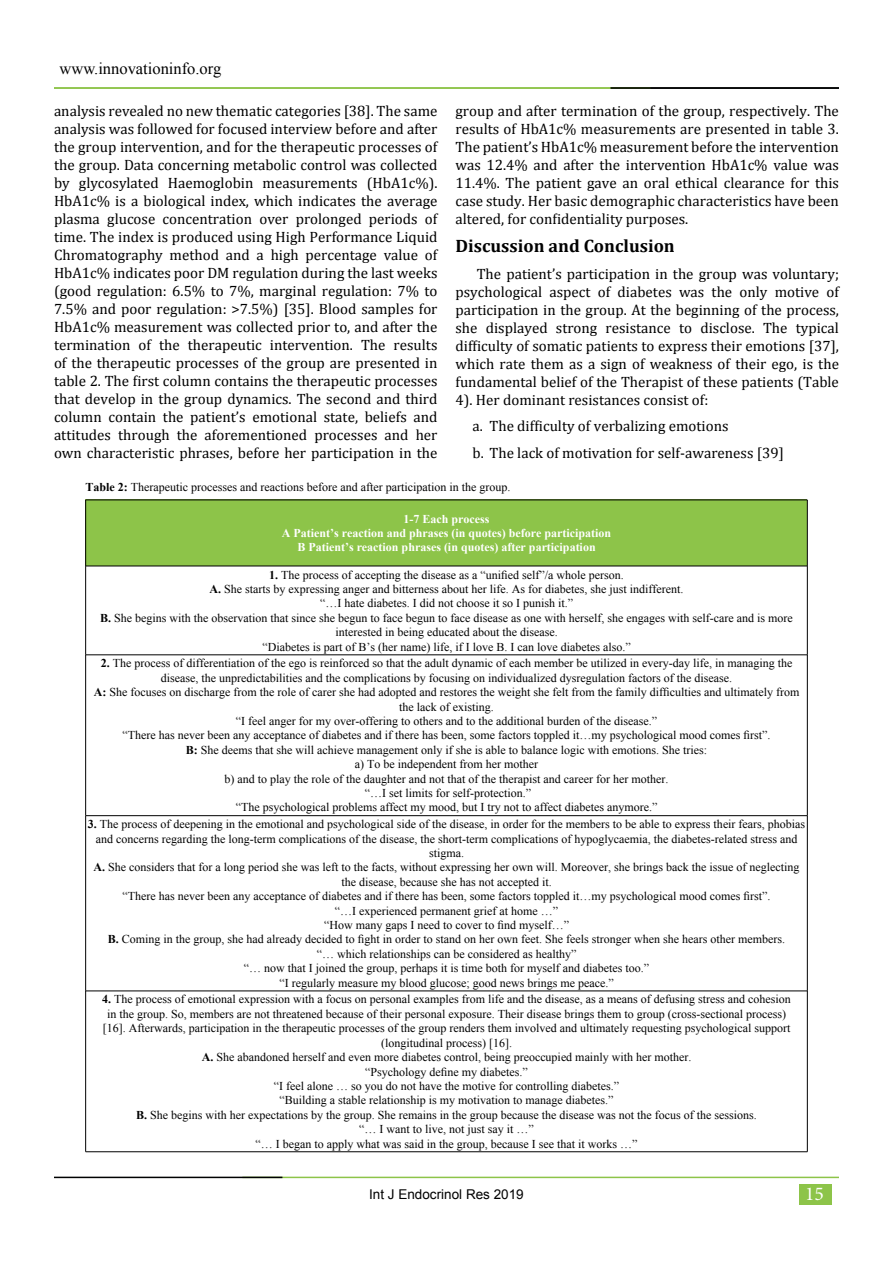
<style>
.page{position:relative;width:893px;height:1263px;background:#fff}
.page>*{position:absolute;margin:0;border:0;box-sizing:border-box;transform-origin:0 0}
.t1{font:19.5px "Minion Pro";color:#fff}
.t2{font:700 18px "Cambria";color:#000}
.t3{font:16.5px "Times New Roman";color:#000}
.t4{font:15px/18px "Cambria";color:#000;text-align:justify}
.t5{font:13.5px "Arial";color:#000}
.t6{font:12px/14.4px "Times New Roman";color:#000;text-align:center}
.t7{font:700 12px/14.4px "Times New Roman";color:#fff;text-align:center}
.s1{font-weight:700}
</style>
<div class="page">
<div style="left:799px;top:1184px;width:33px;height:20px;background:#8dc449"></div>
<hr style="left:242px;top:1177px;width:597px;height:1px;background:#8dc449">
<hr style="left:54px;top:1177px;width:228px;height:1px;background:#000101">
<hr style="left:54px;top:87px;width:597px;height:2px;background:#8dc449">
<hr style="left:610px;top:87px;width:229px;height:2px;background:#000101">
<div style="left:86px;top:500px;width:721px;height:66px;background:#8dc449"></div>
<hr style="left:86px;top:500px;width:721px;height:1px;background:#000">
<hr style="left:85px;top:500px;width:1px;height:66px;background:#000">
<hr style="left:807px;top:500px;width:1px;height:66px;background:#000">
<hr style="left:86px;top:566px;width:721px;height:1px;background:#000">
<hr style="left:85px;top:566px;width:1px;height:89px;background:#000">
<hr style="left:807px;top:566px;width:1px;height:89px;background:#000">
<hr style="left:86px;top:654px;width:721px;height:1px;background:#000">
<hr style="left:85px;top:655px;width:1px;height:160px;background:#000">
<hr style="left:807px;top:655px;width:1px;height:160px;background:#000">
<hr style="left:86px;top:815px;width:721px;height:1px;background:#000">
<hr style="left:85px;top:816px;width:1px;height:175px;background:#000">
<hr style="left:807px;top:816px;width:1px;height:175px;background:#000">
<hr style="left:86px;top:991px;width:721px;height:1px;background:#000">
<hr style="left:85px;top:991px;width:1px;height:161px;background:#000">
<hr style="left:807px;top:991px;width:1px;height:161px;background:#000">
<hr style="left:86px;top:1151px;width:721px;height:1px;background:#000">
<h3 class="t3" style="left:60px;top:57px;width:163px">www.innovationinfo.org</h3>
<p class="t4" style="left:54px;top:102px;width:385px">analysis revealed no new thematic categories [38]. The same analysis was followed for focused interview before and after the group intervention, and for the therapeutic processes of the group. Data concerning metabolic control was collected by glycosylated Haemoglobin measurements (HbA1c%).<br>HbA1c% is a biological index, which indicates the average plasma glucose concentration over prolonged periods of time. The index is produced using High Performance Liquid Chromatography method and a high percentage value of HbA1c% indicates poor DM regulation during the last weeks (good regulation: 6.5% to 7%, marginal regulation: 7% to 7.5% and poor regulation: &gt;7.5%) [35]. Blood samples for HbA1c% measurement was collected prior to, and after the termination of the therapeutic intervention. The results of the therapeutic processes of the group are presented in table 2. The first column contains the therapeutic processes that develop in the group dynamics. The second and third column contain the patient’s emotional state, beliefs and attitudes through the aforementioned processes and her own characteristic phrases, before her participation in the</p>
<p class="t4" style="left:455px;top:102px;width:385px">group and after termination of the group, respectively. The results of HbA1c% measurements are presented in table 3.<br>The patient’s HbA1c% measurement before the intervention was 12.4% and after the intervention HbA1c% value was 11.4%. The patient gave an oral ethical clearance for this case study. Her basic demographic characteristics have been altered, for confidentiality purposes.</p>
<h2 class="t2" style="left:455px;top:233px;width:221px">Discussion and Conclusion</h2>
<p class="t4" style="left:455px;top:264px;width:385px;text-indent:21px">The patient’s participation in the group was voluntary; psychological aspect of diabetes was the only motive of participation in the group. At the beginning of the process, she displayed strong resistance to disclose. The typical difficulty of somatic patients to express their emotions [37], which rate them as a sign of weakness of their ego, is the fundamental belief of the Therapist of these patients (Table 4). Her dominant resistances consist of:</p>
<p class="t4" style="left:472px;top:413px;width:313px;line-height:26.5px">a. The difficulty of verbalizing emotions<br>b. The lack of motivation for self-awareness [39]</p>
<p class="t6" style="left:86px;top:480px;width:426px"><span class="s1">Table 2:</span> Therapeutic processes and reactions before and after participation in the group.</p>
<p class="t7" style="left:282px;top:511px;width:331px">1-7 Each process<br>A Patient’s reaction and phrases (in quotes) before participation<br>B Patient’s reaction phrases (in quotes) after participation</p>
<p class="t6" style="left:100px;top:567px;width:694px"><span class="s1">1.</span> The process of accepting the disease as a “unified self”/a whole person.<br><span class="s1">A.</span> She starts by expressing anger and bitterness about her life. As for diabetes, she just indifferent.<br>“…I hate diabetes. I did not choose it so I punish it.”<br><span class="s1">B.</span> She begins with the observation that since she begun to face begun to face disease as one with herself, she engages with self-care and is more interested in being educated about the disease.<br>“Diabetes is part of B’s (her name) life, if I love B. I can love diabetes also.”</p>
<p class="t6" style="left:94px;top:656px;width:707px"><span class="s1">2.</span> The process of differentiation of the ego is reinforced so that the adult dynamic of each member be utilized in every-day life, in managing the disease, the unpredictabilities and the complications by focusing on individualized dysregulation factors of the disease.<br><span class="s1">A:</span> She focuses on discharge from the role of carer she had adopted and restores the weight she felt from the family difficulties and ultimately from the lack of existing.<br>“I feel anger for my over-offering to others and to the additional burden of the disease.”<br>“There has never been any acceptance of diabetes and if there has been, some factors toppled it…my psychological mood comes first”.<br><span class="s1">B:</span> She deems that she will achieve management only if she is able to balance logic with emotions. She tries:<br>a) To be independent from her mother<br>b) and to play the role of the daughter and not that of the therapist and career for her mother.<br>“…I set limits for self-protection.”<br>“The psychological problems affect my mood, but I try not to affect diabetes anymore.”</p>
<p class="t6" style="left:88px;top:817px;width:719px"><span class="s1">3.</span> The process of deepening in the emotional and psychological side of the disease, in order for the members to be able to express their fears, phobias and concerns regarding the long-term complications of the disease, the short-term complications of hypoglycaemia, the diabetes-related stress and stigma.<br><span class="s1">A.</span> She considers that for a long period she was left to the facts, without expressing her own will. Moreover, she brings back the issue of neglecting the disease, because she has not accepted it.<br>“There has never been any acceptance of diabetes and if there has been, some factors toppled it…my psychological mood comes first”.<br>“…I experienced permanent grief at home …”<br>“How many gaps I need to cover to find myself…”<br><span class="s1">B.</span> Coming in the group, she had already decided to fight in order to stand on her own feet. She feels stronger when she hears other members.<br>“… which relationships can be considered as healthy”<br>“… now that I joined the group, perhaps it is time both for myself and diabetes too.”<br>“I regularly measure my blood glucose; good news brings me peace.”</p>
<p class="t6" style="left:102px;top:992px;width:690px"><span class="s1">4.</span> The process of emotional expression with a focus on personal examples from life and the disease, as a means of defusing stress and cohesion in the group. So, members are not threatened because of their personal exposure. Their disease brings them to group (cross-sectional process) [16]. Afterwards, participation in the therapeutic processes of the group renders them involved and ultimately requesting psychological support (longitudinal process) [16].<br><span class="s1">A.</span> She abandoned herself and even more diabetes control, being preoccupied mainly with her mother.<br>“Psychology define my diabetes.”<br>“I feel alone … so you do not have the motive for controlling diabetes.”<br>“Building a stable relationship is my motivation to manage diabetes.”<br><span class="s1">B.</span> She begins with her expectations by the group. She remains in the group because the disease was not the focus of the sessions.<br>“… I want to live, not just say it …”<br>“… I began to apply what was said in the group, because I see that it works …”</p>
<p class="t5" style="left:369px;top:1186px;width:156px">Int J Endocrinol Res 2019</p>
<h1 class="t1" style="left:805px;top:1180px;width:20px">15</h1>
</div>
